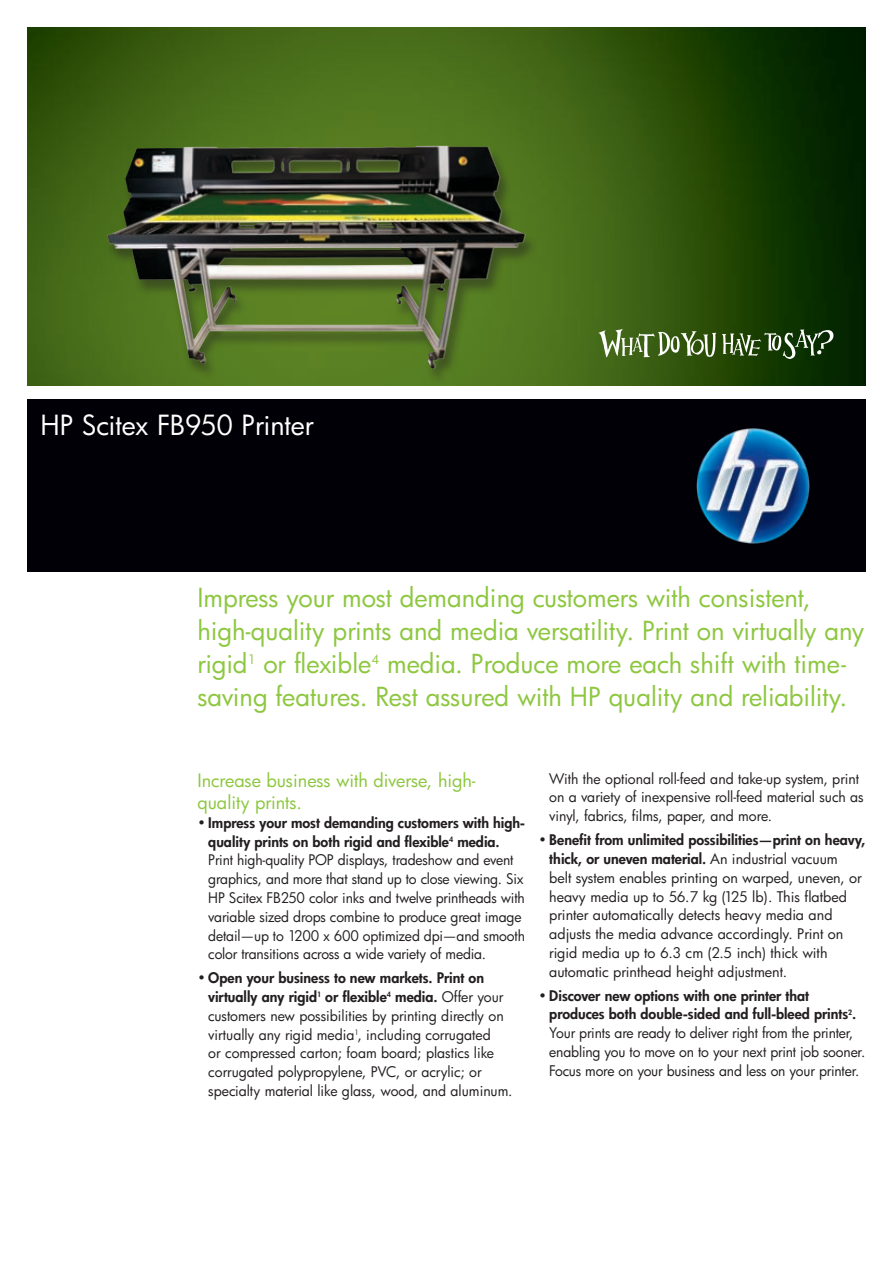
<style>
.page{position:relative;width:893px;height:1263px;background:#fff}
.page>*{position:absolute;margin:0;border:0;box-sizing:border-box;transform-origin:0 0}
.t1{font:27px "HP Futura";letter-spacing:-.005em;color:#fff}
.t2{font:25.5px/33px "HP Futura";color:#8dc73f}
.t3{font:18px/22.5px "HP Futura";color:#8dc73f}
.t4{font:14.25px/18.8px "HP Futura";letter-spacing:-.01em;color:#231f20}
.s1{font-weight:800}
</style>
<div class="page">
<img style="left:27px;top:27px;width:839px;height:359px">
<div style="left:27px;top:399px;width:839px;height:173px;background:#010006"></div>
<svg style="left:598px;top:329px;width:118px;height:28px"></svg>
<svg style="left:722px;top:329px;width:111px;height:30px;background:#476338"></svg>
<img style="left:697px;top:429px;width:112px;height:114px">
<div style="left:103px;top:146px;width:493px;height:251px;background:#231f20;opacity:.45"></div>
<img style="left:107px;top:146px;width:342px;height:204px">
<h1 class="t1" style="left:40px;top:407px;width:275px">HP Scitex FB950 Printer</h1>
<p class="t2" style="left:197px;top:580px;width:669px">Impress your most demanding customers with consistent, high-quality prints and media versatility. Print on virtually any rigid<sup>1</sup> or flexible<sup>4</sup> media. Produce more each shift with time&shy;saving features. Rest assured with HP quality and reliability.</p>
<p class="t3" style="left:197px;top:768px;width:280px">Increase business with diverse, high&shy;quality prints.</p>
<p class="t4" style="left:208px;top:813px;width:318px;text-indent:-11px">• <span class="s1">Impress your most demanding customers with high&shy;quality prints on both rigid and flexible</span><sup>4</sup> <span class="s1">media.<br></span>Print high-quality POP displays, tradeshow and event graphics, and more that stand up to close viewing. Six HP Scitex FB250 color inks and twelve printheads with variable sized drops combine to produce great image detail—up to 1200 x 600 optimized dpi—and smooth color transitions across a wide variety of media.</p>
<p class="t4" style="left:208px;top:968px;width:306px;text-indent:-11px">• <span class="s1">Open your business to new markets. Print on virtually any rigid</span><sup>1</sup> <span class="s1">or flexible</span><sup>4</sup> <span class="s1">media.</span> Offer your customers new possibilities by printing directly on virtually any rigid media<sup>1</sup>, including corrugated<br>or compressed carton; foam board; plastics like corrugated polypropylene, PVC, or acrylic; or specialty material like glass, wood, and aluminum.</p>
<p class="t4" style="left:549px;top:769px;width:316px">With the optional roll-feed and take-up system, print on a variety of inexpensive roll-feed material such as vinyl, fabrics, films, paper, and more.</p>
<p class="t4" style="left:549px;top:830px;width:318px;text-indent:-11px">• <span class="s1">Benefit from unlimited possibilities—print on heavy, thick, or uneven material.</span> An industrial vacuum<br>belt system enables printing on warped, uneven, or heavy media up to 56.7 kg (125 lb). This flatbed printer automatically detects heavy media and adjusts the media advance accordingly. Print on rigid media up to 6.3 cm (2.5 inch) thick with automatic printhead height adjustment.</p>
<p class="t4" style="left:549px;top:986px;width:317px;text-indent:-11px">• <span class="s1">Discover new options with one printer that produces both double-sided and full-bleed prints</span><sup>2</sup><span class="s1">.<br></span>Your prints are ready to deliver right from the printer, enabling you to move on to your next print job sooner.<br>Focus more on your business and less on your printer.</p>
</div>
